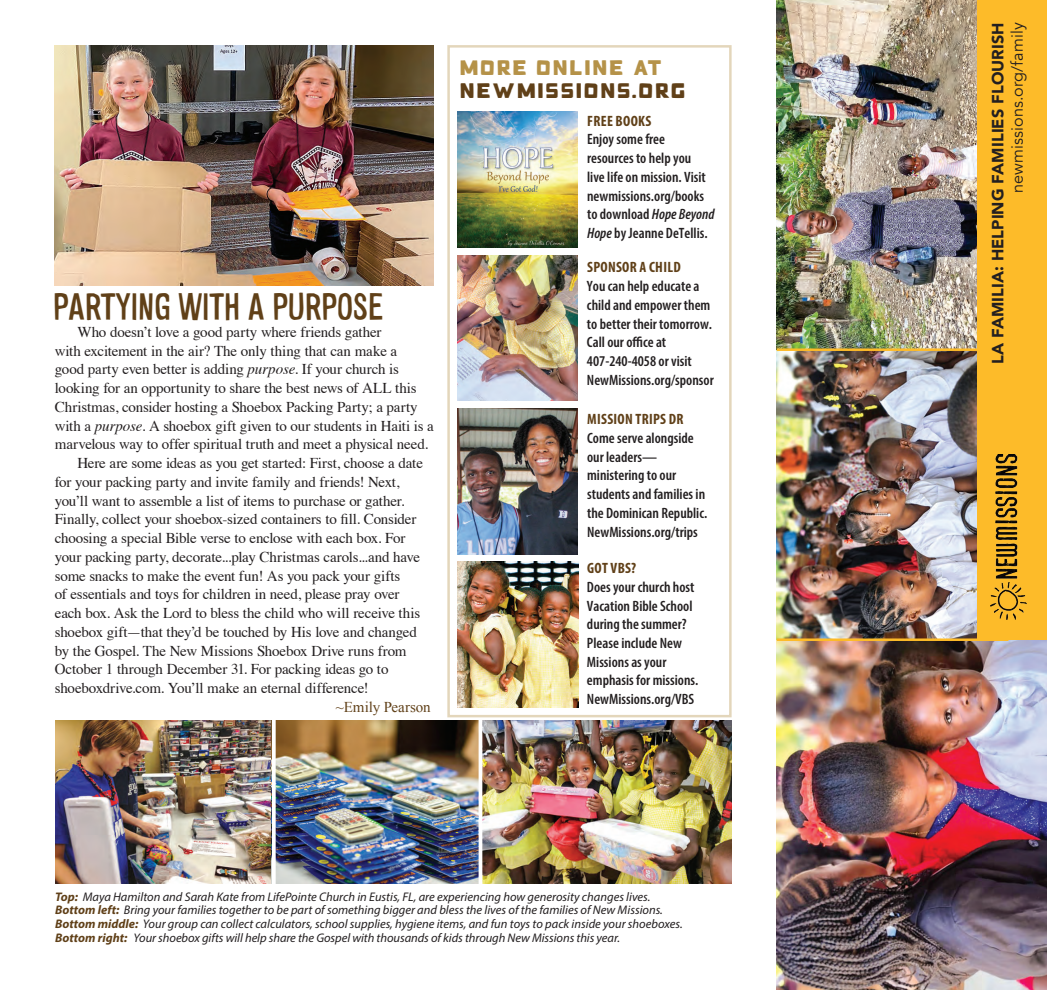
<style>
.page{position:relative;width:1047px;height:990px;background:#fff}
.page>*{position:absolute;margin:0;border:0;box-sizing:border-box;transform-origin:0 0}
.t1{font:35px "Alsina Ultrajada";letter-spacing:-.03em;color:#604018}
.t2{font:26.25px "Bad Blocks TT";letter-spacing:-.005em;color:#604018}
.t3{font:26.25px "Bad Blocks TT";letter-spacing:-.005em;color:#b59248}
.t4{font:900 16.25px "Avenir";letter-spacing:.005em;color:#231f20}
.t5{font:16.25px "Avenir";letter-spacing:.005em;color:#231f20}
.t6{font:15px "Times";letter-spacing:-.015em;color:#231f20}
.t7{font:600 condensed 15px/18.8px "Myriad Pro";color:#231f20}
.t8{font:700 condensed 15px "Myriad Pro";letter-spacing:.02em;color:#604018}
.t9{font:15px "Times New Roman";letter-spacing:-.005em;color:#604018}
.t10{font:italic 12.5px/13.8px "Myriad Pro";color:#231f20}
.s1{font-style:italic}
.s2{font-weight:700;color:#604018}
</style>
<div class="page">
<img style="left:276px;top:721px;width:455px;height:163px">
<img style="left:55px;top:45px;width:379px;height:240px">
<img style="left:55px;top:721px;width:217px;height:163px">
<img style="left:458px;top:562px;width:120px;height:145px">
<img style="left:457px;top:111px;width:121px;height:137px">
<img style="left:458px;top:256px;width:120px;height:145px">
<img style="left:457px;top:409px;width:121px;height:146px">
<div style="left:777px;top:0;width:270px;height:990px;background:#fdbb29"></div>
<img style="left:777px;top:641px;width:270px;height:349px">
<img style="left:777px;top:0;width:200px;height:638px">
<hr style="left:777px;top:348px;width:231px;height:3px;background:#fdbb29">
<img style="left:991px;top:455px;width:35px;height:165px">
<svg style="left:275px;top:720px;width:1px;height:164px"></svg>
<svg style="left:478px;top:720px;width:4px;height:164px"></svg>
<h2 class="t3" style="left:461px;top:51px;width:205px">more online at</h2>
<h2 class="t2" style="left:461px;top:73px;width:229px">newmissions.org</h2>
<h1 class="t1" style="left:52px;top:282px;width:333px">PARTYING WITH A PURPOSE</h1>
<p class="t6" style="left:77px;top:318px;width:306px">Who doesn’t love a good party where friends gather</p>
<p class="t6" style="left:55px;top:337px;width:344px">with excitement in the air? The only thing that can make a</p>
<p class="t6" style="left:55px;top:355px;width:346px">good party even better is adding <span class="s1">purpose</span>. If your church is</p>
<p class="t6" style="left:55px;top:374px;width:363px">looking for an opportunity to share the best news of ALL this</p>
<p class="t6" style="left:55px;top:393px;width:364px">Christmas, consider hosting a Shoebox Packing Party; a party</p>
<p class="t6" style="left:55px;top:412px;width:380px">with a <span class="s1">purpose</span>. A shoebox gift given to our students in Haiti is a</p>
<p class="t6" style="left:55px;top:430px;width:375px">marvelous way to offer spiritual truth and meet a physical need.</p>
<p class="t6" style="left:77px;top:449px;width:347px">Here are some ideas as you get started: First, choose a date</p>
<p class="t6" style="left:55px;top:468px;width:346px">for your packing party and invite family and friends! Next,</p>
<p class="t6" style="left:55px;top:487px;width:351px">you’ll want to assemble a list of items to purchase or gather.</p>
<p class="t6" style="left:55px;top:505px;width:363px">Finally, collect your shoebox-sized containers to fill. Consider</p>
<p class="t6" style="left:55px;top:524px;width:352px">choosing a special Bible verse to enclose with each box. For</p>
<p class="t6" style="left:55px;top:543px;width:367px">your packing party, decorate...play Christmas carols...and have</p>
<p class="t6" style="left:55px;top:562px;width:347px">some snacks to make the event fun! As you pack your gifts</p>
<p class="t6" style="left:55px;top:580px;width:346px">of essentials and toys for children in need, please pray over</p>
<p class="t6" style="left:55px;top:599px;width:367px">each box. Ask the Lord to bless the child who will receive this</p>
<p class="t6" style="left:55px;top:618px;width:364px">shoebox gift—that they’d be touched by His love and changed</p>
<p class="t6" style="left:55px;top:637px;width:353px">by the Gospel. The New Missions Shoebox Drive runs from</p>
<p class="t6" style="left:55px;top:655px;width:335px">October 1 through December 31. For packing ideas go to</p>
<p class="t6" style="left:55px;top:674px;width:315px">shoeboxdrive.com. You’ll make an eternal difference!</p>
<p class="t9" style="left:336px;top:697px;width:96px">~Emily Pearson</p>
<p class="t8" style="left:587px;top:111px;width:66px">FREE BOOKS</p>
<p class="t7" style="left:587px;top:130px;width:129px">Enjoy some free resources to help you<br>live life on mission. Visit newmissions.org/books to download <span class="s1">Hope Beyond<br>Hope</span> by Jeanne DeTellis.</p>
<p class="t8" style="left:587px;top:258px;width:95px">SPONSOR A CHILD</p>
<p class="t7" style="left:587px;top:276px;width:128px">You can help educate a child and empower them to better their tomorrow.<br>Call our office at<br>407-240-4058 or visit<br>NewMissions.org/sponsor</p>
<p class="t8" style="left:587px;top:410px;width:98px">MISSION TRIPS DR</p>
<p class="t7" style="left:587px;top:428px;width:122px">Come serve alongside our leaders— ministering to our students and families in the Dominican Republic.<br>NewMissions.org/trips</p>
<p class="t8" style="left:587px;top:559px;width:51px">GOT VBS?</p>
<p class="t7" style="left:587px;top:577px;width:113px">Does your church host<br>Vacation Bible School during the summer?<br>Please include New<br>Missions as your emphasis for missions.<br>NewMissions.org/VBS</p>
<p class="t10" style="left:55px;top:889px;width:629px"><span class="s2">Top:</span> Maya Hamilton and Sarah Kate from LifePointe Church in Eustis, FL, are experiencing how generosity changes lives.<br><span class="s2">Bottom left:</span> Bring your families together to be part of something bigger and bless the lives of the families of New Missions.<br><span class="s2">Bottom middle:</span> Your group can collect calculators, school supplies, hygiene items, and fun toys to pack inside your shoeboxes.<br><span class="s2">Bottom right:</span> Your shoebox gifts will help share the Gospel with thousands of kids through New Missions this year.</p>
<p class="t4" style="left:984px;top:364px;width:343px;rotate:-90deg">LA FAMILIA: HELPING FAMILIES FLOURISH</p>
<p class="t5" style="left:1007px;top:193px;width:172px;rotate:-90deg">newmissions.org/family</p>
</div>
